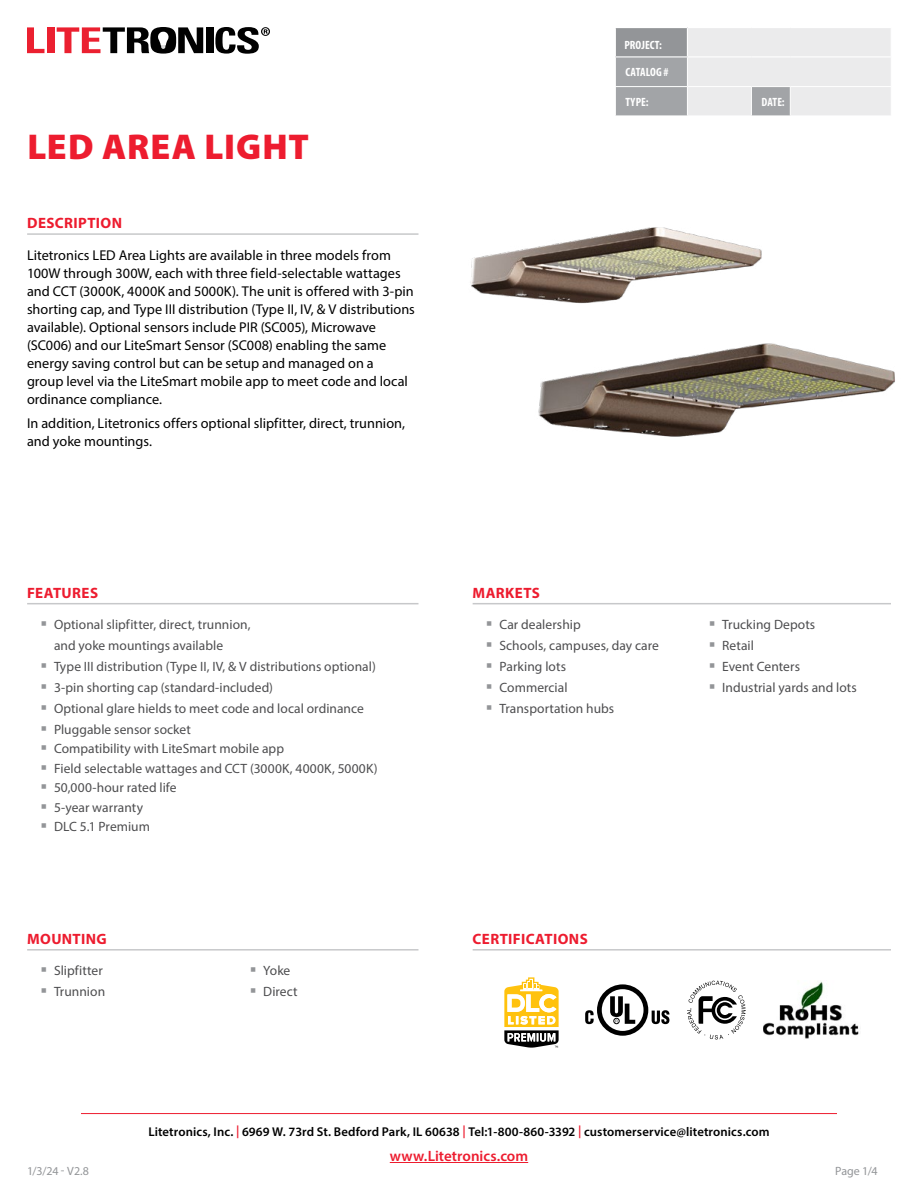
<style>
.page{position:relative;width:918px;height:1188px;background:#fff}
.page>*{position:absolute;margin:0;border:0;box-sizing:border-box;transform-origin:0 0}
.t1{font:900 36px "Myriad Pro";letter-spacing:.025em;color:#ed1c2f}
.t2{font:700 15px "Myriad Pro";letter-spacing:.025em;color:#ed1c2f}
.t3{font:600 15px "Myriad Pro";color:#ed1c2f}
.t4{font:14.25px/18px "Myriad Pro";color:#000}
.t5{font:13.5px/21px "Myriad Pro";letter-spacing:.005em;color:#4d4d4f}
.t6{font:600 12.75px "Myriad Pro";letter-spacing:.01em;color:#000}
.t7{font:700 condensed 12px "Myriad Pro";letter-spacing:.005em;color:#fff}
.t8{font:12px "Myriad Pro";color:#939598}
.s1{color:#ed1c2f}
</style>
<div class="page">
<hr style="left:81px;top:1113px;width:756px;height:1px;background:#ed1c2f">
<hr style="left:390px;top:1162px;width:138px;height:1px;background:#ed1c2f">
<svg style="left:27px;top:27px;width:17px;height:26px"></svg>
<div style="left:47px;top:27px;width:7px;height:26px;background:#eb2030"></div>
<svg style="left:57px;top:27px;width:146px;height:27px"></svg>
<div style="left:206px;top:27px;width:7px;height:26px;background:#010101"></div>
<svg style="left:215px;top:27px;width:55px;height:27px"></svg>
<hr style="left:27px;top:233px;width:391px;height:2px;background:#c7c8ca">
<hr style="left:27px;top:603px;width:391px;height:1px;background:#c7c8ca">
<hr style="left:473px;top:949px;width:418px;height:2px;background:#c7c8ca">
<svg style="left:585px;top:984px;width:85px;height:52px"></svg>
<svg style="left:687px;top:981px;width:59px;height:58px"></svg>
<img style="left:763px;top:980px;width:96px;height:59px">
<hr style="left:473px;top:603px;width:418px;height:1px;background:#c7c8ca">
<hr style="left:27px;top:949px;width:391px;height:2px;background:#c7c8ca">
<svg style="left:615px;top:28px;width:276px;height:88px;background:#d6d6d8"></svg>
<hr style="left:687px;top:86px;width:64px;height:1px;background:#fff">
<hr style="left:751px;top:86px;width:39px;height:1px;background:#fff">
<hr style="left:790px;top:86px;width:102px;height:1px;background:#fff">
<svg style="left:504px;top:977px;width:55px;height:71px"></svg>
<img style="left:538px;top:343px;width:357px;height:94px">
<img style="left:470px;top:227px;width:292px;height:77px">
<h1 class="t1" style="left:27px;top:123px;width:283px">LED AREA LIGHT</h1>
<p class="t2" style="left:27px;top:213px;width:96px">DESCRIPTION</p>
<p class="t4" style="left:27px;top:246px;width:389px">Litetronics LED Area Lights are available in three models from 100W through 300W, each with three field-selectable wattages and CCT (3000K, 4000K and 5000K). The unit is offered with 3-pin shorting cap, and Type III distribution (Type II, IV, &amp; V distributions available). Optional sensors include PIR (SC005), Microwave (SC006) and our LiteSmart Sensor (SC008) enabling the same energy saving control but can be setup and managed on a<br>group level via the LiteSmart mobile app to meet code and local ordinance compliance.</p>
<p class="t4" style="left:27px;top:414px;width:380px">In addition, Litetronics offers optional slipfitter, direct, trunnion, and yoke mountings.</p>
<p class="t2" style="left:27px;top:583px;width:72px">FEATURES</p>
<p class="t5" style="left:54px;top:613px;width:323px">Optional slipfitter, direct, trunnion,<br>and yoke mountings available<br>Type III distribution (Type II, IV, &amp; V distributions optional)<br>3-pin shorting cap (standard-included)<br>Optional glare hields to meet code and local ordinance Pluggable sensor socket</p>
<p class="t5" style="left:54px;top:739px;width:325px;line-height:19.5px">Compatibility with LiteSmart mobile app<br>Field selectable wattages and CCT (3000K, 4000K, 5000K)<br>50,000-hour rated life<br>5-year warranty<br>DLC 5.1 Premium</p>
<p class="t2" style="left:27px;top:929px;width:81px">MOUNTING</p>
<p class="t5" style="left:54px;top:960px;width:53px">Slipfitter<br>Trunnion</p>
<p class="t5" style="left:263px;top:960px;width:36px">Yoke<br>Direct</p>
<p class="t7" style="left:624px;top:38px;width:39px">PROJECT:</p>
<p class="t7" style="left:625px;top:65px;width:45px">CATALOG #</p>
<p class="t7" style="left:625px;top:94px;width:25px">TYPE:</p>
<p class="t7" style="left:762px;top:94px;width:25px">DATE:</p>
<p class="t2" style="left:473px;top:583px;width:69px">MARKETS</p>
<p class="t5" style="left:500px;top:613px;width:161px">Car dealership<br>Schools, campuses, day care<br>Parking lots<br>Commercial<br>Transportation hubs</p>
<p class="t5" style="left:722px;top:613px;width:136px">Trucking Depots<br>Retail<br>Event Centers<br>Industrial yards and lots</p>
<p class="t2" style="left:473px;top:929px;width:117px">CERTIFICATIONS</p>
<p class="t8" style="left:27px;top:1163px;width:64px">1/3/24 - V2.8</p>
<p class="t6" style="left:148px;top:1124px;width:623px">Litetronics, Inc. <span class="s1">|</span> 6969 W. 73rd St. Bedford Park, IL 60638 <span class="s1">|</span> Tel:1-800-860-3392 <span class="s1">|</span> customerservice@litetronics.com</p>
<p class="t3" style="left:390px;top:1146px;width:140px">www.Litetronics.com</p>
<p class="t8" style="left:835px;top:1163px;width:44px">Page 1/4</p>
</div>
